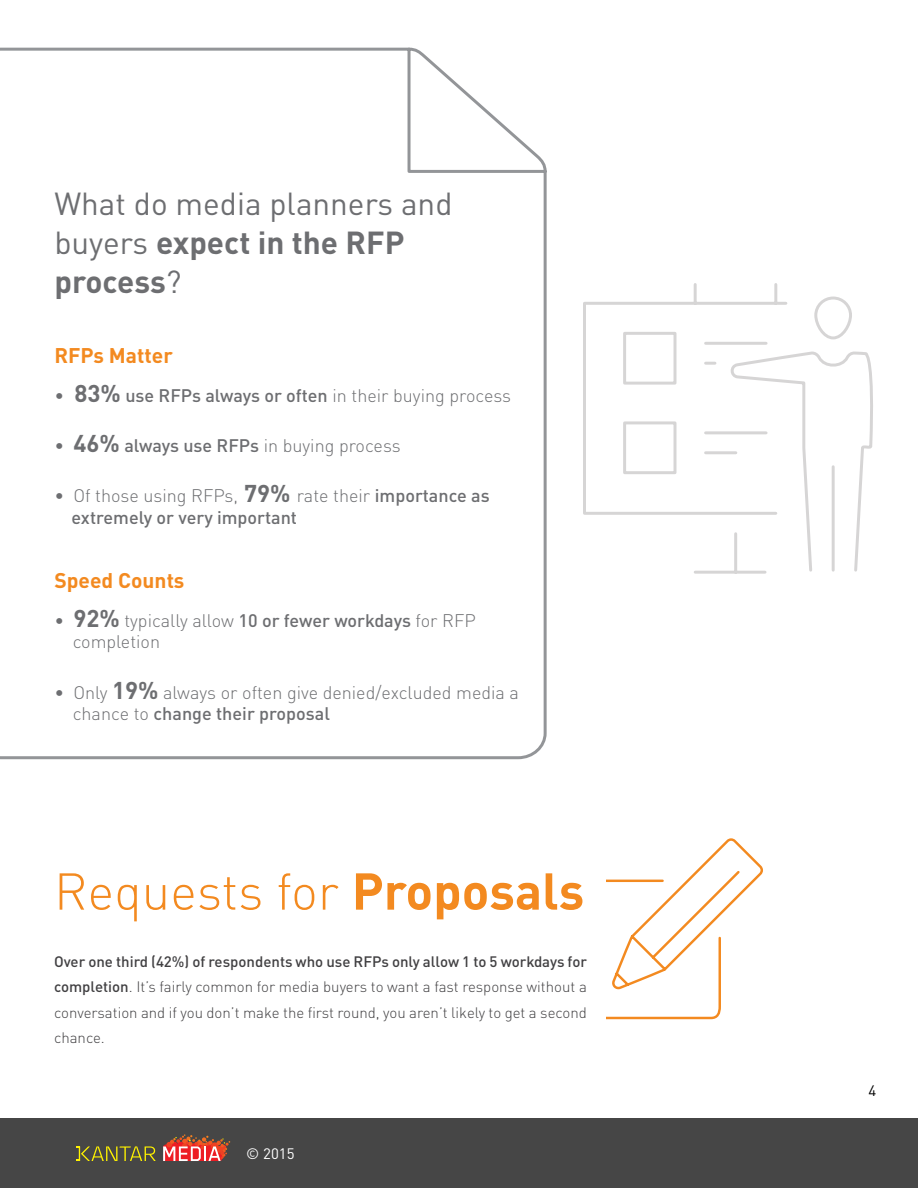
<style>
.page{position:relative;width:918px;height:1188px;background:#fff}
.page>*{position:absolute;margin:0;border:0;box-sizing:border-box;transform-origin:0 0}
.t1{font:300 51px "DINOT";color:#f38a20}
.t2{font:31.5px/39px "DINOT";color:#6d6e71}
.t3{font:700 21px "DINOT";color:#f38a20}
.t4{font:300 18px/21.6px "DINOT";color:#6d6e71}
.t5{font:500 18px/21.6px "DINOT";color:#6d6e71}
.t6{font:300 15px/25.5px "DINOT";color:#414042;text-align:justify}
.t7{font:15px "DINOT";color:#fff}
.t8{font:15px "DINOT";color:#000}
.s1{font-weight:700}
.s2{font-weight:700;font-size:24px}
.s3{font-weight:500}
.s4{font-weight:300}
</style>
<div class="page">
<div style="left:0;top:1119px;width:918px;height:69px;background:#464646"></div>
<svg style="left:77px;top:1146px;width:79px;height:15px"></svg>
<svg style="left:163px;top:1134px;width:67px;height:27px"></svg>
<svg style="left:606px;top:838px;width:157px;height:182px"></svg>
<svg style="left:0;top:47px;width:547px;height:713px"></svg>
<svg style="left:789px;top:296px;width:84px;height:276px"></svg>
<svg style="left:583px;top:283px;width:206px;height:291px"></svg>
<h2 class="t2" style="left:54px;top:182px;width:400px">What do media planners and buyers <span class="s1">expect in the RFP process</span>?</h2>
<h3 class="t3" style="left:54px;top:341px;width:120px">RFPs Matter</h3>
<p class="t4" style="left:54px;top:384px;width:458px">• <span class="s2">83%</span> <span class="s3">use RFPs always or often</span> in their buying process</p>
<p class="t4" style="left:54px;top:434px;width:348px">• <span class="s2">46%</span> <span class="s3">always use RFPs</span> in buying process</p>
<p class="t5" style="left:72px;top:485px;width:420px;text-indent:-17px"><span class="s4">• Of those using RFPs,</span> <span class="s2">79%</span> <span class="s4">rate their</span> importance as extremely or very important</p>
<h3 class="t3" style="left:54px;top:566px;width:132px">Speed Counts</h3>
<p class="t4" style="left:73px;top:609px;width:405px;text-indent:-18px">• <span class="s2">92%</span> typically allow <span class="s3">10 or fewer workdays</span> for RFP completion</p>
<p class="t4" style="left:73px;top:681px;width:448px;text-indent:-18px">• Only <span class="s2">19%</span> always or often give denied/excluded media a chance to <span class="s3">change their proposal</span></p>
<h1 class="t1" style="left:54px;top:857px;width:532px">Requests for <span class="s1">Proposals</span></h1>
<p class="t6" style="left:54px;top:948px;width:535px"><span class="s3">Over one third (42%) of respondents who use RFPs only allow 1 to 5 workdays for completion</span>. It’s fairly common for media buyers to want a fast response without a conversation and if you don’t make the first round, you aren’t likely to get a second chance.</p>
<p class="t7" style="left:246px;top:1144px;width:50px">© 2015</p>
<p class="t8" style="left:868px;top:1080px;width:9px">4</p>
</div>
